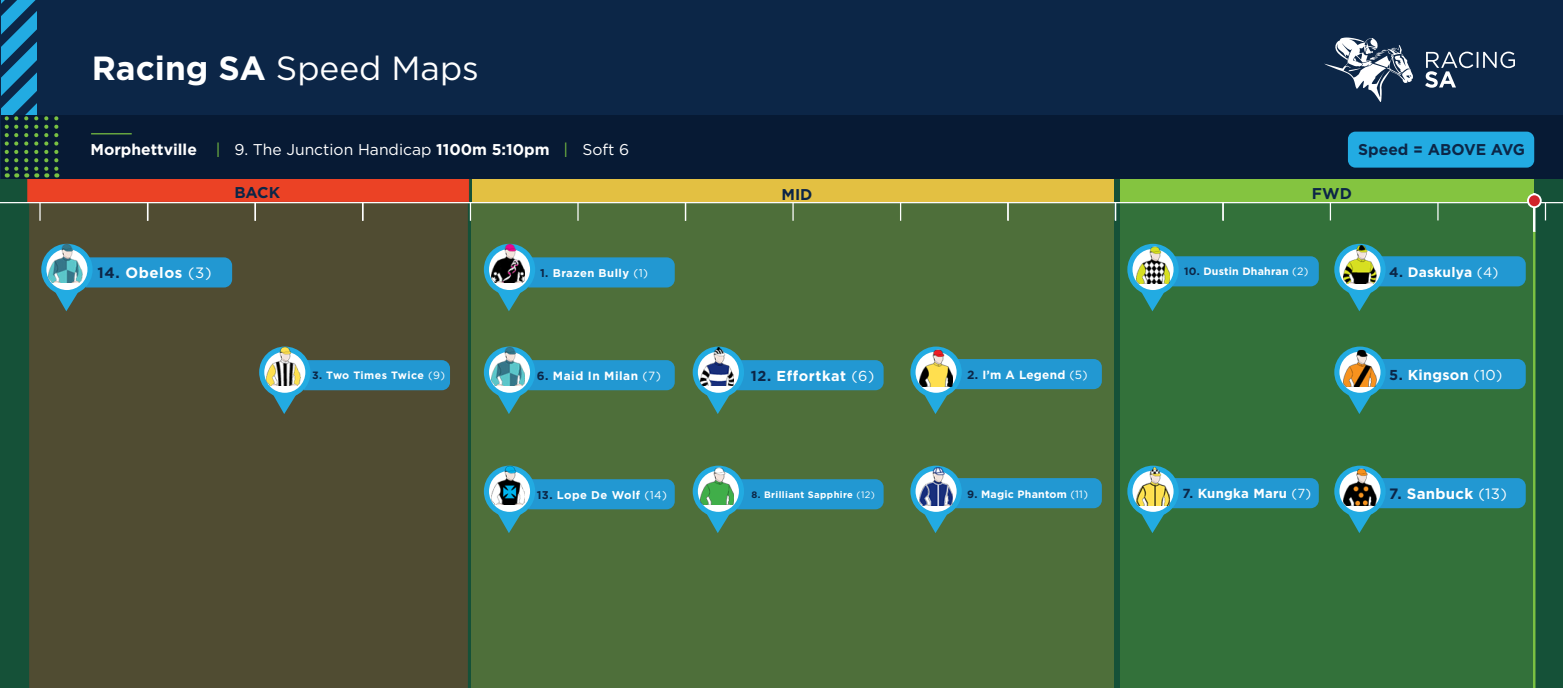
<style>
.page{position:relative;width:1563px;height:688px;background:#fff}
.page>*{position:absolute;margin:0;border:0;box-sizing:border-box;transform-origin:0 0}
.t1{font:33.5px "Gotham HTF";color:#fff}
.t2{font:15.62px "Gotham";color:#fff}
.t3{font:700 15.62px "Gotham HTF";color:#0c2647}
.t4{font:700 15px "Gotham HTF";letter-spacing:.03em;color:#fff}
.t5{font:700 14.38px "Gotham HTF";letter-spacing:.03em;color:#fff}
.t6{font:700 13.75px "Gotham HTF";letter-spacing:.02em;color:#fff}
.t7{font:700 13.12px "Gotham HTF";letter-spacing:.02em;color:#fff}
.t8{font:700 11.88px "Gotham HTF";letter-spacing:.04em;color:#fff}
.t9{font:700 11.25px "Gotham HTF";letter-spacing:.04em;color:#fff}
.t10{font:700 10.62px "Gotham HTF";letter-spacing:.02em;color:#fff}
.t11{font:700 9.38px "Gotham HTF";letter-spacing:.04em;color:#fff}
.s1{font-weight:700}
.s2{font-family:"Gotham HTF";font-weight:700}
.s3{font-family:"Gotham HTF";color:#79c142}
.s4{color:#0c2647}
.s5{font-family:"Gotham";font-weight:400}
</style>
<div class="page">
<div style="left:0;top:178px;width:1562px;height:510px;background:#155138"></div>
<div style="left:28px;top:178px;width:441px;height:24px;background:#eb4225;border:1px solid #eb3e26"></div>
<div style="left:472px;top:179px;width:642px;height:23px;background:#e3c042"></div>
<div style="left:1120px;top:179px;width:413px;height:23px;background:#84c440"></div>
<div style="left:29px;top:203px;width:439px;height:485px;background:#504c32"></div>
<div style="left:471px;top:202px;width:643px;height:486px;background:#4e6f3a"></div>
<div style="left:1120px;top:203px;width:412px;height:485px;background:#33713a"></div>
<div style="left:0;top:0;width:1562px;height:178px;background:#0c2647"></div>
<hr style="left:0;top:202px;width:1562px;height:1px;background:#fff">
<div style="left:1px;top:115px;width:1561px;height:63px;background:#071a34"></div>
<svg style="left:470px;top:203px;width:1px;height:18px"></svg>
<svg style="left:577px;top:203px;width:1px;height:18px"></svg>
<hr style="left:91px;top:133px;width:41px;height:1px;background:#79c142">
<svg style="left:1425px;top:52px;width:90px;height:36px"></svg>
<svg style="left:1324px;top:37px;width:89px;height:65px"></svg>
<svg style="left:685px;top:203px;width:1px;height:18px"></svg>
<svg style="left:792px;top:203px;width:1px;height:18px"></svg>
<svg style="left:900px;top:203px;width:1px;height:18px"></svg>
<svg style="left:44px;top:116px;width:4px;height:61px"></svg>
<svg style="left:54px;top:116px;width:4px;height:61px"></svg>
<svg style="left:1px;top:0;width:37px;height:177px"></svg>
<hr style="left:1532px;top:231px;width:3px;height:457px;background:#79c142">
<hr style="left:1532px;top:193px;width:3px;height:39px;background:#fff">
<div style="left:1528px;top:194px;width:12px;height:13px;background:#d1232a;border-radius:50%"></div>
<div style="left:1527px;top:193px;width:14px;height:15px;border:2px solid #fff;border-radius:50%"></div>
<svg style="left:1007px;top:203px;width:1px;height:18px"></svg>
<svg style="left:1114px;top:203px;width:2px;height:18px"></svg>
<svg style="left:1222px;top:203px;width:1px;height:18px"></svg>
<svg style="left:1329px;top:203px;width:2px;height:17px"></svg>
<svg style="left:1437px;top:203px;width:1px;height:17px"></svg>
<svg style="left:1544px;top:203px;width:2px;height:17px"></svg>
<svg style="left:39px;top:203px;width:2px;height:18px"></svg>
<svg style="left:147px;top:203px;width:1px;height:18px"></svg>
<svg style="left:254px;top:203px;width:2px;height:18px"></svg>
<svg style="left:362px;top:203px;width:1px;height:18px"></svg>
<svg style="left:1127px;top:244px;width:191px;height:67px"></svg>
<img style="left:1136px;top:246px;width:33px;height:38px">
<svg style="left:1127px;top:465px;width:191px;height:68px"></svg>
<img style="left:1136px;top:467px;width:33px;height:38px">
<svg style="left:1334px;top:244px;width:191px;height:67px"></svg>
<img style="left:1343px;top:246px;width:33px;height:38px">
<svg style="left:1334px;top:346px;width:191px;height:68px"></svg>
<img style="left:1343px;top:348px;width:33px;height:38px">
<svg style="left:1334px;top:465px;width:191px;height:68px"></svg>
<img style="left:1343px;top:467px;width:33px;height:38px">
<svg style="left:910px;top:346px;width:192px;height:68px"></svg>
<img style="left:919px;top:348px;width:33px;height:38px">
<svg style="left:910px;top:465px;width:192px;height:68px"></svg>
<img style="left:919px;top:467px;width:33px;height:38px">
<svg style="left:692px;top:465px;width:191px;height:68px"></svg>
<img style="left:700px;top:466px;width:33px;height:38px">
<svg style="left:484px;top:346px;width:191px;height:68px"></svg>
<img style="left:491px;top:347px;width:34px;height:38px">
<svg style="left:484px;top:465px;width:191px;height:68px"></svg>
<img style="left:491px;top:466px;width:34px;height:38px">
<svg style="left:259px;top:346px;width:191px;height:68px;background:#40717b"></svg>
<img style="left:267px;top:347px;width:33px;height:38px">
<svg style="left:484px;top:249px;width:191px;height:62px"></svg>
<img style="left:491px;top:244px;width:34px;height:38px">
<svg style="left:41px;top:244px;width:191px;height:67px;background:#40727c"></svg>
<img style="left:49px;top:244px;width:33px;height:38px">
<svg style="left:692px;top:346px;width:191px;height:68px"></svg>
<img style="left:700px;top:347px;width:33px;height:38px">
<div style="left:1348px;top:132px;width:186px;height:36px;background:#22abe2;border-radius:8px"></div>
<p class="t1" style="left:92px;top:49px;width:389px"><span class="s1">Racing SA</span> Speed Maps</p>
<p class="t2" style="left:90px;top:141px;width:540px"><span class="s2">Morphettville</span> <span class="s3">|</span> 9. The Junction Handicap <span class="s2">1100m 5:10pm</span> <span class="s3">|</span> Soft 6</p>
<p class="t3" style="left:234px;top:184px;width:47px">BACK</p>
<p class="t3" style="left:781px;top:185px;width:33px">MID</p>
<p class="t3" style="left:1312px;top:184px;width:41px">FWD</p>
<p class="t3" style="left:1358px;top:141px;width:168px">Speed = ABOVE AVG</p>
<p class="t4" style="left:98px;top:264px;width:116px"><span class="s4">14.</span> Obelos <span class="s5">(3)</span></p>
<p class="t9" style="left:540px;top:266px;width:109px"><span class="s4">1.</span> Brazen Bully <span class="s5">(1)</span></p>
<p class="t10" style="left:1184px;top:265px;width:125px"><span class="s4">10.</span> Dustin Dhahran <span class="s5">(2)</span></p>
<p class="t6" style="left:1389px;top:264px;width:111px"><span class="s4">4.</span> Daskulya <span class="s5">(4)</span></p>
<p class="t10" style="left:312px;top:369px;width:134px"><span class="s4">3.</span> Two Times Twice <span class="s5">(9)</span></p>
<p class="t8" style="left:537px;top:368px;width:126px"><span class="s4">6.</span> Maid In Milan <span class="s5">(7)</span></p>
<p class="t5" style="left:751px;top:367px;width:125px"><span class="s4">12.</span> Effortkat <span class="s5">(6)</span></p>
<p class="t8" style="left:967px;top:368px;width:122px"><span class="s4">2.</span> I’m A Legend <span class="s5">(5)</span></p>
<p class="t5" style="left:1389px;top:366px;width:114px"><span class="s4">5.</span> Kingson <span class="s5">(10)</span></p>
<p class="t9" style="left:537px;top:488px;width:132px"><span class="s4">13.</span> Lope De Wolf <span class="s5">(14)</span></p>
<p class="t11" style="left:751px;top:489px;width:125px"><span class="s4">8.</span> Brilliant Sapphire <span class="s5">(12)</span></p>
<p class="t10" style="left:967px;top:487px;width:122px"><span class="s4">9.</span> Magic Phantom <span class="s5">(11)</span></p>
<p class="t7" style="left:1182px;top:486px;width:130px"><span class="s4">7.</span> Kungka Maru <span class="s5">(7)</span></p>
<p class="t4" style="left:1389px;top:485px;width:119px"><span class="s4">7.</span> Sanbuck <span class="s5">(13)</span></p>
</div>
